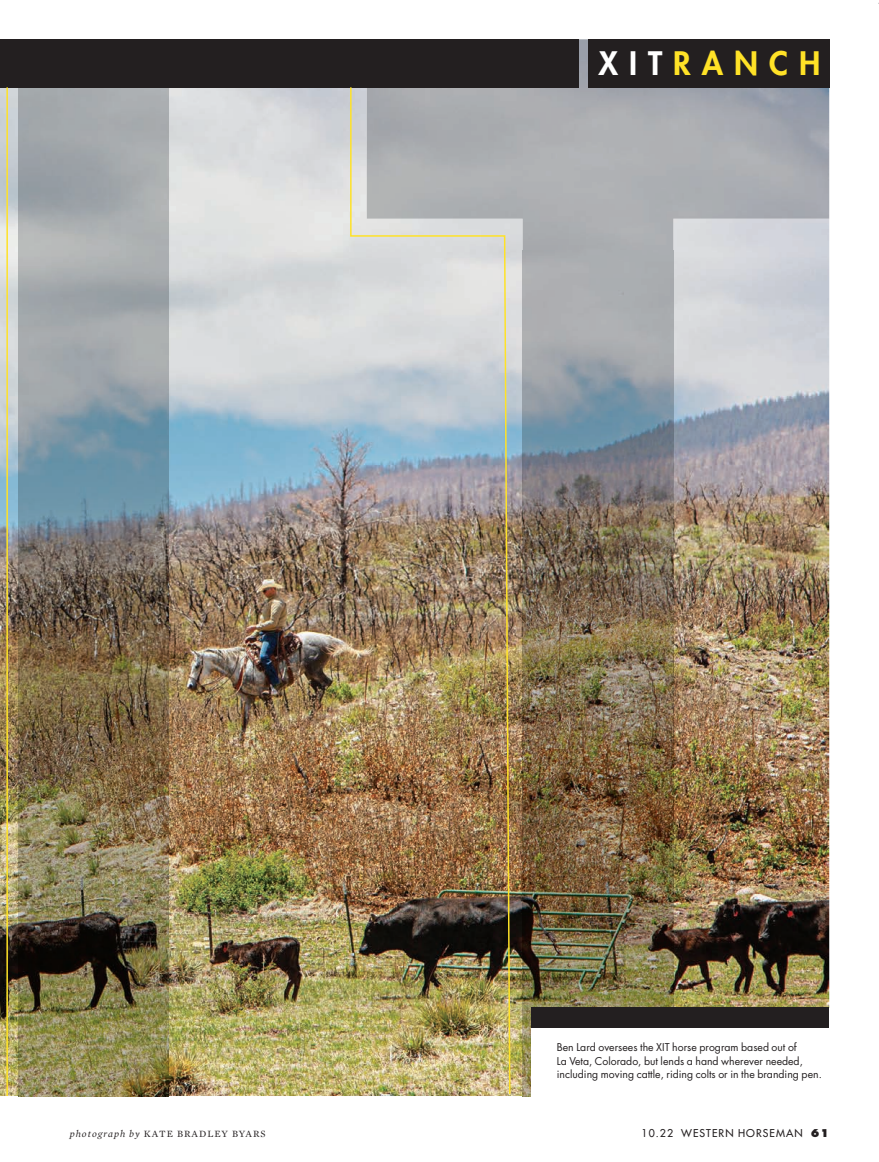
<style>
.page{position:relative;width:879px;height:1162px;background:#fff}
.page>*{position:absolute;margin:0;border:0;box-sizing:border-box;transform-origin:0 0}
.t1{font:800 31.5px "Futura Std";letter-spacing:.35em;color:#ffe227}
.t2{font:10.5px/13.5px "Futura Std";color:#231f20}
.t3{font:500 10.5px "Futura Std";letter-spacing:.1em;color:#231f20}
.t4{font:9.75px "Mercury Text G1";letter-spacing:.1em;color:#231f20}
.s1{color:#fff}
.s2{font-style:italic}
.s3{font-weight:800}
</style>
<div class="page">
<img style="left:0;top:87px;width:829px;height:1008px">
<img style="left:18px;top:87px;width:151px;height:1008px">
<img style="left:511px;top:39px;width:318px;height:212px">
<img style="left:522px;top:250px;width:151px;height:845px">
<div style="left:588px;top:39px;width:241px;height:48px;background:#231f20"></div>
<div style="left:0;top:39px;width:579px;height:48px;background:#231f20"></div>
<hr style="left:6px;top:87px;width:2px;height:1008px;background:#ffe227">
<img style="left:349px;top:87px;width:162px;height:1008px">
<div style="left:531px;top:1008px;width:307px;height:97px;background:#fff"></div>
<div style="left:531px;top:1006px;width:298px;height:21px;background:#231f20"></div>
<h1 class="t1" style="left:598px;top:44px;width:223px"><span class="s1">XIT</span>RANCH</h1>
<p class="t2" style="left:556px;top:1040px;width:266px">Ben Lard oversees the XIT horse program based out of<br>La Veta, Colorado, but lends a hand wherever needed, including moving cattle, riding colts or in the branding pen.</p>
<p class="t4" style="left:70px;top:1126px;width:197px"><span class="s2">photograph by</span> KATE BRADLEY BYARS</p>
<p class="t3" style="left:641px;top:1125px;width:189px">10.22 WESTERN HORSEMAN <span class="s3">61</span></p>
</div>
